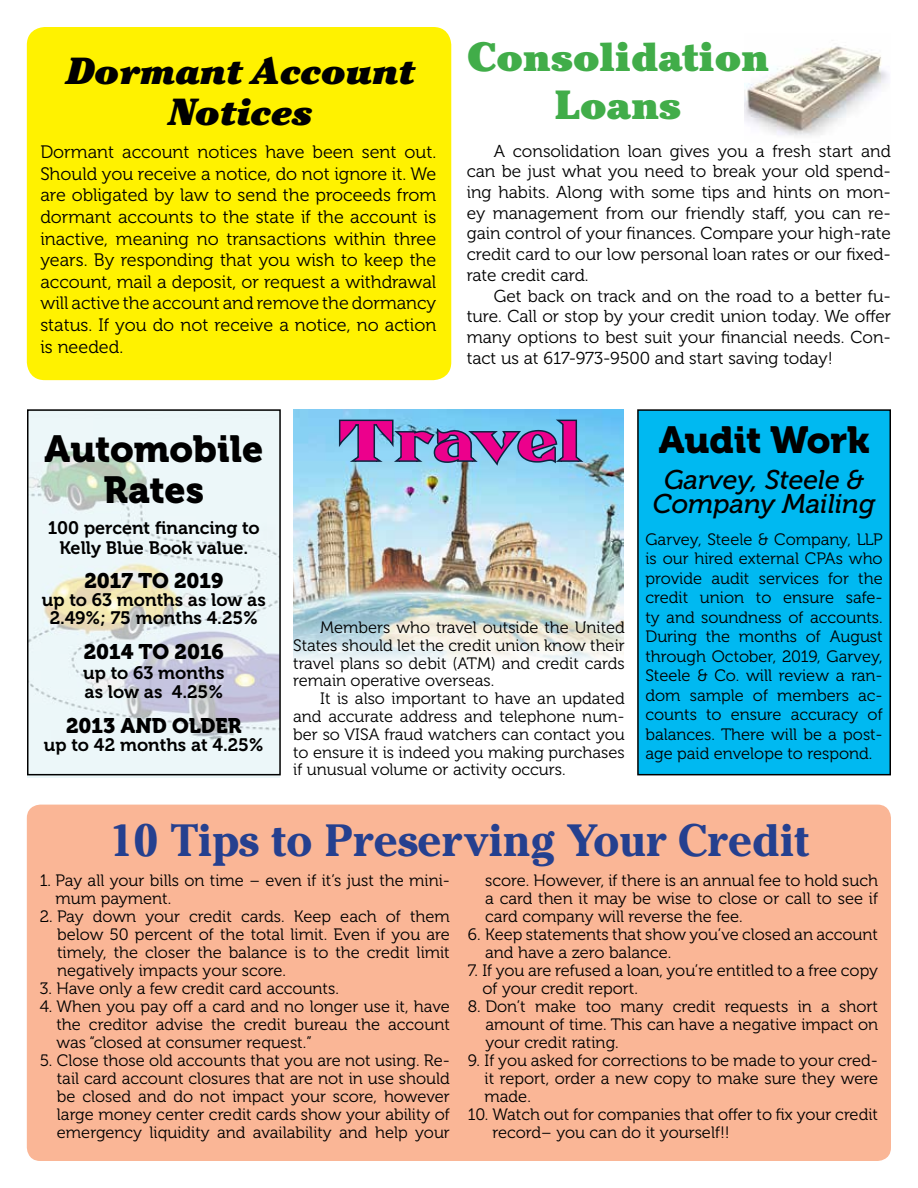
<style>
.page{position:relative;width:918px;height:1188px;background:#fff}
.page>*{position:absolute;margin:0;border:0;box-sizing:border-box;transform-origin:0 0}
.t1{font:54px "FHA Eccentric French Normal";letter-spacing:-.005em;color:#ec008c}
.t2{font:700 45px "Cheltenham";color:#25408f}
.t3{font:900 40.5px/48.6px "Cheltenham";color:#41ad49;text-align:center}
.t4{font:37.5px "Museo 900";color:#000}
.t5{font:italic 900 37.5px/40.5px "Cheltenham";color:#000;text-align:center}
.t6{font:italic 27px/24px "Museo 500";color:#000;text-align:center}
.t7{font:21px "Museo 900";letter-spacing:-.01em;color:#000}
.t8{font:18px/21.6px "Museo 300";color:#000;text-align:justify}
.t9{font:18px/19.5px "Museo 700";color:#000;text-align:center}
.t10{font:17.25px/20.7px "Museo 300";color:#000;text-align:justify}
.t11{font:16.5px/18px "Museo 300";color:#000;text-align:justify}
</style>
<div class="page">
<div style="left:27px;top:805px;width:864px;height:356px;background:#fab696;border-radius:14px"></div>
<div style="left:27px;top:27px;width:424px;height:353px;background:#fff200;border-radius:18px"></div>
<img style="left:27px;top:412px;width:252px;height:365px">
<img style="left:293px;top:409px;width:331px;height:252px">
<svg style="left:337px;top:418px;width:251px;height:52px;background:#65a3c4"></svg>
<div style="left:27px;top:409px;width:254px;height:366px;border:2px solid #000"></div>
<div style="left:638px;top:410px;width:252px;height:365px;background:#00b9f1"></div>
<div style="left:637px;top:409px;width:254px;height:366px;border:2px solid #000"></div>
<img style="left:744px;top:46px;width:145px;height:90px">
<h3 class="t5" style="left:64px;top:51px;width:350px">Dormant Account<br>Notices</h3>
<p class="t8" style="left:40px;top:142px;width:398px">Dormant account notices have been sent out.<br>Should you receive a notice, do not ignore it. We are obligated by law to send the proceeds from dormant accounts to the state if the account is inactive, meaning no transactions within three years. By responding that you wish to keep the account, mail a deposit, or request a withdrawal will active the account and remove the dormancy status. If you do not receive a notice, no action is needed.</p>
<h3 class="t3" style="left:467px;top:32px;width:304px">Consolidation<br>Loans</h3>
<p class="t10" style="left:467px;top:141px;width:426px;text-indent:27px">A consolidation loan gives you a fresh start and can be just what you need to break your old spend&shy;ing habits. Along with some tips and hints on mon&shy;ey management from our friendly staff, you can re&shy;gain control of your finances. Compare your high-rate credit card to our low personal loan rates or our fixed&shy;rate credit card.</p>
<p class="t10" style="left:467px;top:286px;width:426px;text-indent:27px">Get back on track and on the road to a better fu&shy;ture. Call or stop by your credit union today. We offer many options to best suit your financial needs. Con&shy;tact us at 617-973-9500 and start saving today!</p>
<h3 class="t4" style="left:45px;top:428px;width:220px">Automobile</h3>
<h3 class="t4" style="left:104px;top:468px;width:102px">Rates</h3>
<p class="t9" style="left:48px;top:519px;width:213px">100 percent financing to<br>Kelly Blue Book value.</p>
<p class="t7" style="left:84px;top:569px;width:141px">2017 TO 2019</p>
<p class="t9" style="left:42px;top:591px;width:225px;line-height:18px">up to 63 months as low as<br>2.49%; 75 months 4.25%</p>
<p class="t7" style="left:84px;top:640px;width:141px">2014 TO 2016</p>
<p class="t9" style="left:83px;top:663px;width:143px;text-align:left">up to 63 months as low as 4.25%</p>
<p class="t7" style="left:66px;top:713px;width:177px">2013 AND OLDER</p>
<p class="t9" style="left:44px;top:735px;width:221px">up to 42 months at 4.25%</p>
<h1 class="t1" style="left:337px;top:406px;width:246px">Travel</h1>
<p class="t11" style="left:293px;top:619px;width:333px;text-indent:27px">Members who travel outside the United States should let the credit union know their travel plans so debit (ATM) and credit cards remain operative overseas.</p>
<p class="t11" style="left:293px;top:690px;width:333px;text-indent:27px">It is also important to have an updated and accurate address and telephone num&shy;ber so VISA fraud watchers can contact you to ensure it is indeed you making purchases if unusual volume or activity occurs.</p>
<h3 class="t4" style="left:659px;top:419px;width:212px">Audit Work</h3>
<h3 class="t6" style="left:653px;top:468px;width:224px">Garvey, Steele &amp;<br>Company Mailing</h3>
<p class="t11" style="left:645px;top:530px;width:239px;line-height:19.5px">Garvey, Steele &amp; Company, LLP is our hired external CPAs who provide audit services for the credit union to ensure safe&shy;ty and soundness of accounts.<br>During the months of August through October, 2019, Garvey, Steele &amp; Co. will review a ran&shy;dom sample of members ac&shy;counts to ensure accuracy of balances. There will be a post&shy;age paid envelope to respond.</p>
<h2 class="t2" style="left:108px;top:812px;width:702px">10 Tips to Preserving Your Credit</h2>
<p class="t11" style="left:56px;top:871px;width:396px;text-indent:-16px">1. Pay all your bills on time – even if it’s just the mini&shy;mum payment.</p>
<p class="t11" style="left:57px;top:907px;width:394px;text-indent:-17px">2. Pay down your credit cards. Keep each of them below 50 percent of the total limit. Even if you are timely, the closer the balance is to the credit limit negatively impacts your score.</p>
<p class="t11" style="left:40px;top:979px;width:301px">3. Have only a few credit card accounts.</p>
<p class="t11" style="left:56px;top:997px;width:395px;text-indent:-17px">4. When you pay off a card and no longer use it, have the creditor advise the credit bureau the account was “closed at consumer request.”</p>
<p class="t11" style="left:57px;top:1051px;width:395px;text-indent:-17px">5. Close those old accounts that you are not using. Re&shy;tail card account closures that are not in use should be closed and do not impact your score, however large money center credit cards show your ability of emergency liquidity and availability and help your</p>
<p class="t11" style="left:485px;top:871px;width:395px">score. However, if there is an annual fee to hold such a card then it may be wise to close or call to see if card company will reverse the fee.</p>
<p class="t11" style="left:485px;top:925px;width:394px;text-indent:-17px">6. Keep statements that show you’ve closed an account and have a zero balance.</p>
<p class="t11" style="left:482px;top:961px;width:397px;text-indent:-15px">7. If you are refused a loan, you’re entitled to a free copy of your credit report.</p>
<p class="t11" style="left:485px;top:997px;width:394px;text-indent:-17px">8. Don’t make too many credit requests in a short amount of time. This can have a negative impact on your credit rating.</p>
<p class="t11" style="left:485px;top:1051px;width:395px;text-indent:-17px">9. If you asked for corrections to be made to your cred&shy;it report, order a new copy to make sure they were made.</p>
<p class="t11" style="left:492px;top:1105px;width:387px;text-indent:-25px">10. Watch out for companies that offer to fix your credit record– you can do it yourself!!</p>
</div>
